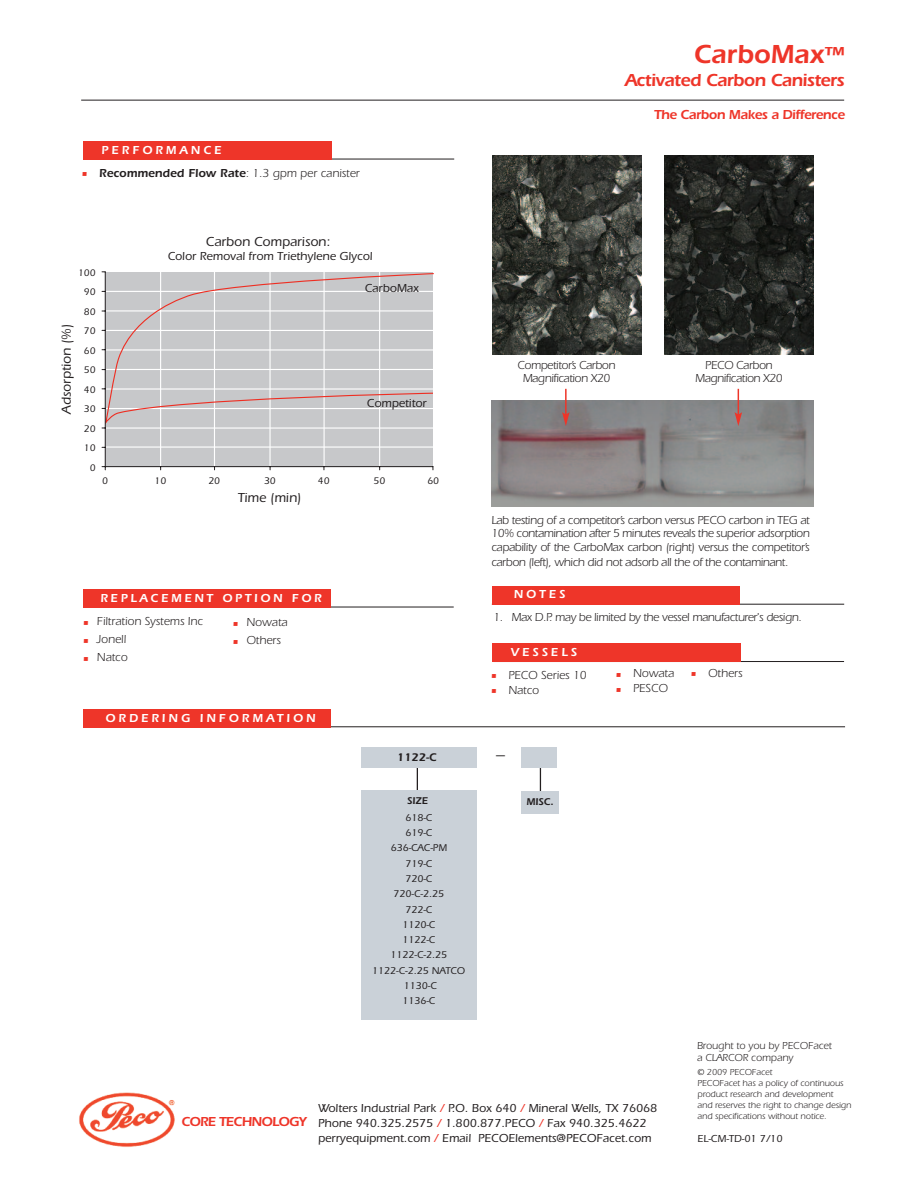
<style>
.page{position:relative;width:918px;height:1188px;background:#fff}
.page>*{position:absolute;margin:0;border:0;box-sizing:border-box;transform-origin:0 0}
.t1{font:600 27px "Itc Eras";color:#ee3529}
.t2{font:600 18px "Itc Eras";letter-spacing:-.03em;color:#ee3529}
.t3{font:900 17.85px "Itc Eras";color:#231f20}
.t4{font:500 13.5px "Itc Eras";color:#231f20}
.t5{font:600 13.5px "Itc Eras";letter-spacing:-.03em;color:#ee3529}
.t6{font:600 13.5px "Itc Eras";letter-spacing:-.05em;color:#ee3529}
.t7{font:12px/13.5px "Itc Eras";letter-spacing:-.03em;color:#231f20;text-align:center}
.t8{font:500 12px/15px "Itc Eras";color:#231f20}
.t9{font:600 12px "Itc Eras";letter-spacing:.25em;color:#fff}
.t10{font:600 12px "Itc Eras";color:#231f20}
.t11{font:12px "Itc Eras";color:#231f20}
.t12{font:600 12px "Itc Eras";letter-spacing:.225em;color:#fff}
.t13{font:600 11.55px "Itc Eras";color:#231f20}
.t14{font:10.5px/12px "Itc Eras";color:#231f20}
.t15{font:500 10.5px "Itc Eras";color:#231f20}
.t16{font:500 10.2px/15.3px "Itc Eras";color:#231f20;text-align:center}
.t17{font:600 10.2px "Itc Eras";color:#231f20}
.t18{font:500 9.9px/19.5px "Itc Eras";color:#231f20;text-align:right}
.t19{font:9px/10.8px "Itc Eras";color:#231f20}
.s1{color:#ee3529}
.s2{font-weight:400}
.s3{font-weight:600;color:#ee3529}
.s4{font-size:21px}
</style>
<div class="page">
<hr style="left:84px;top:159px;width:370px;height:1px;background:#231f20">
<img style="left:79px;top:1093px;width:96px;height:54px">
<hr style="left:493px;top:661px;width:351px;height:1px;background:#231f20">
<hr style="left:84px;top:726px;width:761px;height:1px;background:#231f20">
<div style="left:83px;top:709px;width:248px;height:18px;background:#ee3529"></div>
<hr style="left:81px;top:100px;width:763px;height:1px;background:#231f20">
<div style="left:492px;top:643px;width:249px;height:19px;background:#ee3529"></div>
<div style="left:83px;top:141px;width:249px;height:19px;background:#ee3529"></div>
<img style="left:492px;top:400px;width:321px;height:107px">
<div style="left:106px;top:272px;width:327px;height:194px;background:#c7c8ca"></div>
<hr style="left:160px;top:270px;width:1px;height:196px;background:#fff">
<hr style="left:214px;top:270px;width:1px;height:196px;background:#fff">
<hr style="left:269px;top:270px;width:2px;height:196px;background:#fff">
<hr style="left:324px;top:270px;width:1px;height:196px;background:#fff">
<hr style="left:379px;top:270px;width:1px;height:196px;background:#fff">
<hr style="left:106px;top:427px;width:330px;height:2px;background:#fff">
<hr style="left:106px;top:446px;width:330px;height:2px;background:#fff">
<svg style="left:106px;top:272px;width:328px;height:151px"></svg>
<hr style="left:105px;top:272px;width:1px;height:195px;background:#231f20">
<hr style="left:105px;top:466px;width:328px;height:1px;background:#231f20">
<hr style="left:84px;top:607px;width:370px;height:1px;background:#231f20">
<div style="left:83px;top:589px;width:248px;height:19px;background:#ee3529"></div>
<hr style="left:492px;top:604px;width:352px;height:1px;background:#231f20">
<div style="left:492px;top:586px;width:247px;height:19px;background:#ee3529"></div>
<img style="left:492px;top:156px;width:149px;height:198px">
<img style="left:664px;top:156px;width:149px;height:198px">
<hr style="left:565px;top:389px;width:2px;height:26px;background:#ee3529">
<svg style="left:562px;top:412px;width:8px;height:14px"></svg>
<svg style="left:735px;top:389px;width:7px;height:37px"></svg>
<hr style="left:417px;top:764px;width:1px;height:33px;background:#231f20">
<div style="left:361px;top:747px;width:116px;height:21px;background:#cad1d8"></div>
<div style="left:361px;top:790px;width:116px;height:229px;background:#cad1d8"></div>
<svg style="left:540px;top:768px;width:1px;height:23px"></svg>
<div style="left:521px;top:747px;width:36px;height:21px;background:#cad1d8"></div>
<div style="left:521px;top:791px;width:37px;height:23px;background:#cad1d8"></div>
<p class="t9" style="left:101px;top:146px;width:122px">PERFORMANCE</p>
<p class="t10" style="left:81px;top:169px;width:280px"><span class="s1">•</span> Recommended Flow Rate<span class="s2">: 1.3 gpm per canister</span></p>
<p class="t18" style="left:78px;top:264px;width:19px">100<br>90<br>80<br>70<br>60<br>50<br>40<br>30<br>20<br>10<br>0</p>
<p class="t4" style="left:62px;top:414px;width:91px;rotate:-90deg">Adsorption (%)</p>
<p class="t4" style="left:206px;top:237px;width:126px">Carbon Comparison:</p>
<p class="t8" style="left:168px;top:250px;width:206px">Color Removal from Triethylene Glycol</p>
<p class="t8" style="left:365px;top:282px;width:56px">CarboMax</p>
<p class="t8" style="left:367px;top:397px;width:61px">Competitor</p>
<p class="t18" style="left:102px;top:472px;width:7px">0</p>
<p class="t18" style="left:155px;top:472px;width:13px">10</p>
<p class="t18" style="left:208px;top:472px;width:13px">20</p>
<p class="t18" style="left:264px;top:472px;width:13px">30</p>
<p class="t18" style="left:318px;top:472px;width:13px">40</p>
<p class="t18" style="left:374px;top:472px;width:13px">50</p>
<p class="t18" style="left:427px;top:472px;width:13px">60</p>
<p class="t4" style="left:238px;top:493px;width:65px">Time (min)</p>
<p class="t12" style="left:100px;top:594px;width:223px">REPLACEMENT OPTION FOR</p>
<p class="t7" style="left:232px;top:617px;width:57px"><span class="s3">•</span> Nowata</p>
<p class="t7" style="left:232px;top:635px;width:51px"><span class="s3">•</span> Others</p>
<p class="t11" style="left:82px;top:617px;width:122px"><span class="s3">•</span> Filtration Systems Inc</p>
<p class="t7" style="left:82px;top:634px;width:45px"><span class="s3">•</span> Jonell</p>
<p class="t7" style="left:82px;top:652px;width:47px"><span class="s3">•</span> Natco</p>
<p class="t9" style="left:105px;top:714px;width:212px">ORDERING INFORMATION</p>
<h1 class="t1" style="left:694px;top:45px;width:152px">CarboMax<span class="s4">™</span></h1>
<h2 class="t2" style="left:625px;top:74px;width:221px">Activated Carbon Canisters</h2>
<p class="t5" style="left:654px;top:110px;width:192px">The Carbon Makes a Difference</p>
<p class="t7" style="left:518px;top:359px;width:99px">Competitor’s Carbon<br>Magnification X20</p>
<p class="t7" style="left:695px;top:359px;width:89px">PECO Carbon<br>Magnification X20</p>
<p class="t7" style="left:491px;top:514px;width:320px;text-align:justify">Lab testing of a competitor’s carbon versus PECO carbon in TEG at 10% contamination after 5 minutes reveals the superior adsorption capability of the CarboMax carbon (right) versus the competitor’s</p>
<p class="t7" style="left:491px;top:556px;width:299px">carbon (left), which did not adsorb all the of the contaminant.</p>
<p class="t9" style="left:514px;top:590px;width:53px">NOTES</p>
<p class="t7" style="left:493px;top:611px;width:310px">1. Max D.P. may be limited by the vessel manufacturer's design.</p>
<p class="t9" style="left:511px;top:648px;width:68px">VESSELS</p>
<p class="t11" style="left:490px;top:671px;width:98px"><span class="s3">•</span> PECO Series 10</p>
<p class="t7" style="left:490px;top:685px;width:50px"><span class="s3">•</span> Natco</p>
<p class="t7" style="left:615px;top:668px;width:61px"><span class="s3">•</span> Nowata</p>
<p class="t7" style="left:615px;top:683px;width:55px"><span class="s3">•</span> PESCO</p>
<p class="t7" style="left:690px;top:667px;width:54px"><span class="s3">•</span> Others</p>
<p class="t13" style="left:397px;top:753px;width:41px">1122-C</p>
<p class="t17" style="left:407px;top:797px;width:22px">SIZE</p>
<p class="t17" style="left:526px;top:798px;width:29px">MISC.</p>
<p class="t16" style="left:372px;top:811px;width:94px">618-C<br>619-C<br>636-CAC-PM<br>719-C<br>720-C<br>720-C-2.25<br>722-C<br>1120-C<br>1122-C<br>1122-C-2.25<br>1122-C-2.25 NATCO<br>1130-C<br>1136-C</p>
<h3 class="t3" style="left:496px;top:742px;width:10px">_</h3>
<p class="t6" style="left:181px;top:1117px;width:127px">CORE TECHNOLOGY</p>
<p class="t8" style="left:318px;top:1101px;width:341px">Wolters Industrial Park <span class="s1">/</span> P.O. Box 640 <span class="s1">/</span> Mineral Wells, TX 76068<br>Phone 940.325.2575 <span class="s1">/</span> 1.800.877.PECO <span class="s1">/</span> Fax 940.325.4622 perryequipment.com <span class="s1">/</span> Email PECOElements@PECOFacet.com</p>
<p class="t14" style="left:697px;top:1040px;width:137px">Brought to you by PECOFacet a CLARCOR company</p>
<p class="t19" style="left:697px;top:1068px;width:156px">© 2009 PECOFacet<br>PECOFacet has a policy of continuous product research and development<br>and reserves the right to change design and specifications without notice.</p>
<p class="t15" style="left:697px;top:1135px;width:87px">EL-CM-TD-01 7/10</p>
</div>
